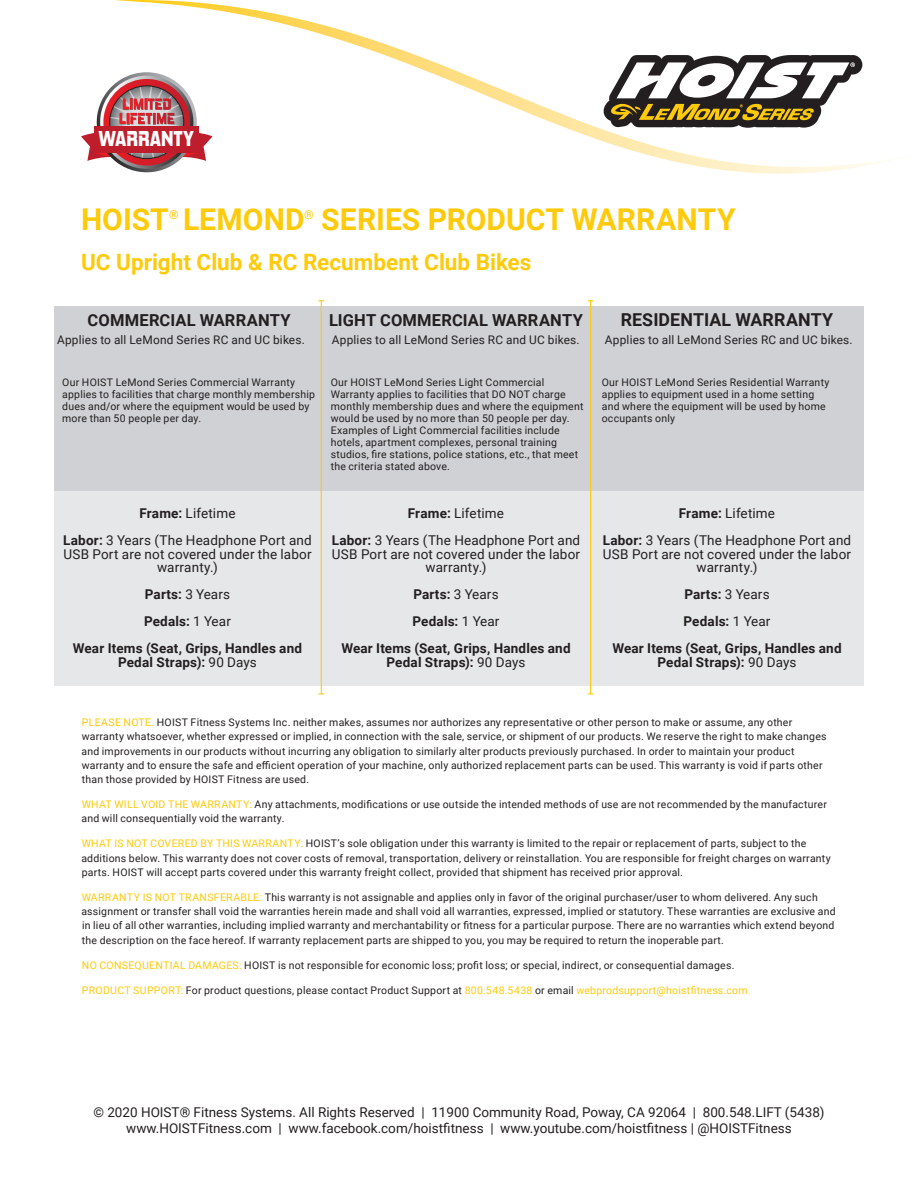
<style>
.page{position:relative;width:918px;height:1188px;background:#fff}
.page>*{position:absolute;margin:0;border:0;box-sizing:border-box;transform-origin:0 0}
.t1{font:700 30px "Roboto";letter-spacing:.005em;color:#feca0a}
.t2{font:700 22.5px "Roboto";color:#feca0a}
.t3{font:22.2px "Hemi Head Eb";color:#fff;scale:.8 1}
.t4{font:700 17.85px "Roboto";letter-spacing:.005em;color:#231f20}
.t5{font:700 16.5px "Roboto";letter-spacing:.01em;color:#231f20}
.t6{font:13.5px/13.5px "Roboto";letter-spacing:.005em;color:#231f20;text-align:center}
.t7{font:700 13.5px/13.5px "Roboto";letter-spacing:.015em;color:#231f20;text-align:center}
.t8{font:700 12.3px "Roboto";color:#feca0a}
.t9{font:11.85px "Roboto";letter-spacing:.015em;color:#231f20}
.t10{font:10.5px/12px "Roboto";letter-spacing:.02em;color:#231f20}
.t11{font:10.5px "Roboto";letter-spacing:.025em;color:#feca0a}
.s1{font-weight:700}
.s2{font-weight:400}
.s3{color:#feca0a}
.s4{color:#231f20}
</style>
<div class="page">
<svg style="left:115px;top:0;width:773px;height:174px"></svg>
<svg style="left:603px;top:55px;width:259px;height:73px"></svg>
<svg style="left:81px;top:72px;width:132px;height:102px"></svg>
<div style="left:54px;top:307px;width:810px;height:379px;background:#e6e7e9"></div>
<div style="left:54px;top:306px;width:810px;height:185px;background:#cfd1d4"></div>
<hr style="left:321px;top:301px;width:1px;height:393px;background:#feca0a">
<hr style="left:590px;top:301px;width:1px;height:393px;background:#feca0a">
<h3 class="t3" style="left:98px;top:125px;width:121px">WARRANTY</h3>
<p class="t1" style="left:81px;top:198px;width:89px">HOIST</p>
<p class="t8" style="left:169px;top:206px;width:11px">®</p>
<p class="t1" style="left:183px;top:198px;width:123px">LEMOND</p>
<p class="t8" style="left:304px;top:206px;width:11px">®</p>
<p class="t1" style="left:321px;top:198px;width:416px">SERIES PRODUCT WARRANTY</p>
<p class="t2" style="left:81px;top:246px;width:452px">UC Upright Club &amp; RC Recumbent Club Bikes</p>
<p class="t5" style="left:88px;top:309px;width:205px">COMMERCIAL WARRANTY</p>
<p class="t9" style="left:57px;top:331px;width:249px">Applies to all LeMond Series RC and UC bikes.</p>
<p class="t5" style="left:329px;top:309px;width:255px">LIGHT COMMERCIAL WARRANTY</p>
<p class="t4" style="left:621px;top:307px;width:214px">RESIDENTIAL WARRANTY</p>
<p class="t9" style="left:332px;top:331px;width:249px">Applies to all LeMond Series RC and UC bikes.</p>
<p class="t9" style="left:605px;top:331px;width:249px">Applies to all LeMond Series RC and UC bikes.</p>
<p class="t10" style="left:62px;top:376px;width:254px">Our HOIST LeMond Series Commercial Warranty applies to facilities that charge monthly membership dues and/or where the equipment would be used by more than 50 people per day.</p>
<p class="t10" style="left:331px;top:376px;width:254px">Our HOIST LeMond Series Light Commercial Warranty applies to facilities that DO NOT charge monthly membership dues and where the equipment would be used by no more than 50 people per day.<br>Examples of Light Commercial facilities include hotels, apartment complexes, personal training studios, fire stations, police stations, etc., that meet the criteria stated above.</p>
<p class="t10" style="left:602px;top:376px;width:229px">Our HOIST LeMond Series Residential Warranty applies to equipment used in a home setting and where the equipment will be used by home occupants only</p>
<p class="t6" style="left:139px;top:506px;width:98px"><span class="s1">Frame:</span> Lifetime</p>
<p class="t6" style="left:63px;top:533px;width:250px"><span class="s1">Labor:</span> 3 Years (The Headphone Port and<br>USB Port are not covered under the labor warranty.)</p>
<p class="t7" style="left:145px;top:587px;width:87px">Parts: <span class="s2">3 Years</span></p>
<p class="t7" style="left:144px;top:614px;width:88px">Pedals: <span class="s2">1 Year</span></p>
<p class="t7" style="left:73px;top:641px;width:231px">Wear Items (Seat, Grips, Handles and<br>Pedal Straps): <span class="s2">90 Days</span></p>
<p class="t6" style="left:408px;top:506px;width:98px"><span class="s1">Frame:</span> Lifetime</p>
<p class="t6" style="left:332px;top:533px;width:250px"><span class="s1">Labor:</span> 3 Years (The Headphone Port and<br>USB Port are not covered under the labor warranty.)</p>
<p class="t7" style="left:413px;top:587px;width:87px">Parts: <span class="s2">3 Years</span></p>
<p class="t7" style="left:413px;top:614px;width:88px">Pedals: <span class="s2">1 Year</span></p>
<p class="t7" style="left:341px;top:641px;width:231px">Wear Items (Seat, Grips, Handles and<br>Pedal Straps): <span class="s2">90 Days</span></p>
<p class="t6" style="left:679px;top:506px;width:98px"><span class="s1">Frame:</span> Lifetime</p>
<p class="t6" style="left:603px;top:533px;width:250px"><span class="s1">Labor:</span> 3 Years (The Headphone Port and<br>USB Port are not covered under the labor warranty.)</p>
<p class="t7" style="left:684px;top:587px;width:87px">Parts: <span class="s2">3 Years</span></p>
<p class="t7" style="left:684px;top:614px;width:88px">Pedals: <span class="s2">1 Year</span></p>
<p class="t7" style="left:612px;top:641px;width:231px">Wear Items (Seat, Grips, Handles and<br>Pedal Straps): <span class="s2">90 Days</span></p>
<p class="t10" style="left:81px;top:715px;width:747px;line-height:14.2px"><span class="s3">PLEASE NOTE.</span> HOIST Fitness Systems Inc. neither makes, assumes nor authorizes any representative or other person to make or assume, any other warranty whatsoever, whether expressed or implied, in connection with the sale, service, or shipment of our products. We reserve the right to make changes and improvements in our products without incurring any obligation to similarly alter products previously purchased. In order to maintain your product warranty and to ensure the safe and efficient operation of your machine, only authorized replacement parts can be used. This warranty is void if parts other than those provided by HOIST Fitness are used.</p>
<p class="t10" style="left:81px;top:797px;width:747px;line-height:14.2px"><span class="s3">WHAT WILL VOID THE WARRANTY:</span> Any attachments, modifications or use outside the intended methods of use are not recommended by the manufacturer and will consequentially void the warranty.</p>
<p class="t10" style="left:81px;top:836px;width:751px;line-height:14.2px"><span class="s3">WHAT IS NOT COVERED BY THIS WARRANTY:</span> HOIST’s sole obligation under this warranty is limited to the repair or replacement of parts, subject to the additions below. This warranty does not cover costs of removal, transportation, delivery or reinstallation. You are responsible for freight charges on warranty parts. HOIST will accept parts covered under this warranty freight collect, provided that shipment has received prior approval.</p>
<p class="t10" style="left:81px;top:890px;width:756px;line-height:14.2px"><span class="s3">WARRANTY IS NOT TRANSFERABLE:</span> This warranty is not assignable and applies only in favor of the original purchaser/user to whom delivered. Any such assignment or transfer shall void the warranties herein made and shall void all warranties, expressed, implied or statutory. These warranties are exclusive and in lieu of all other warranties, including implied warranty and merchantability or fitness for a particular purpose. There are no warranties which extend beyond the description on the face hereof. If warranty replacement parts are shipped to you, you may be required to return the inoperable part.</p>
<p class="t10" style="left:82px;top:959px;width:654px"><span class="s3">NO CONSEQUENTIAL DAMAGES:</span> HOIST is not responsible for economic loss; profit loss; or special, indirect, or consequential damages.</p>
<p class="t11" style="left:82px;top:983px;width:667px">PRODUCT SUPPORT: <span class="s4">For product questions, please contact Product Support at</span> 800.548.5438 <span class="s4">or email</span> webprodsupport@hoistfitness.com</p>
<p class="t6" style="left:93px;top:1104px;width:733px;line-height:16.2px">© 2020 HOIST® Fitness Systems. All Rights Reserved | 11900 Community Road, Poway, CA 92064 | 800.548.LIFT (5438) www.HOISTFitness.com | www.facebook.com/hoistfitness | www.youtube.com/hoistfitness | @HOISTFitness</p>
</div>
